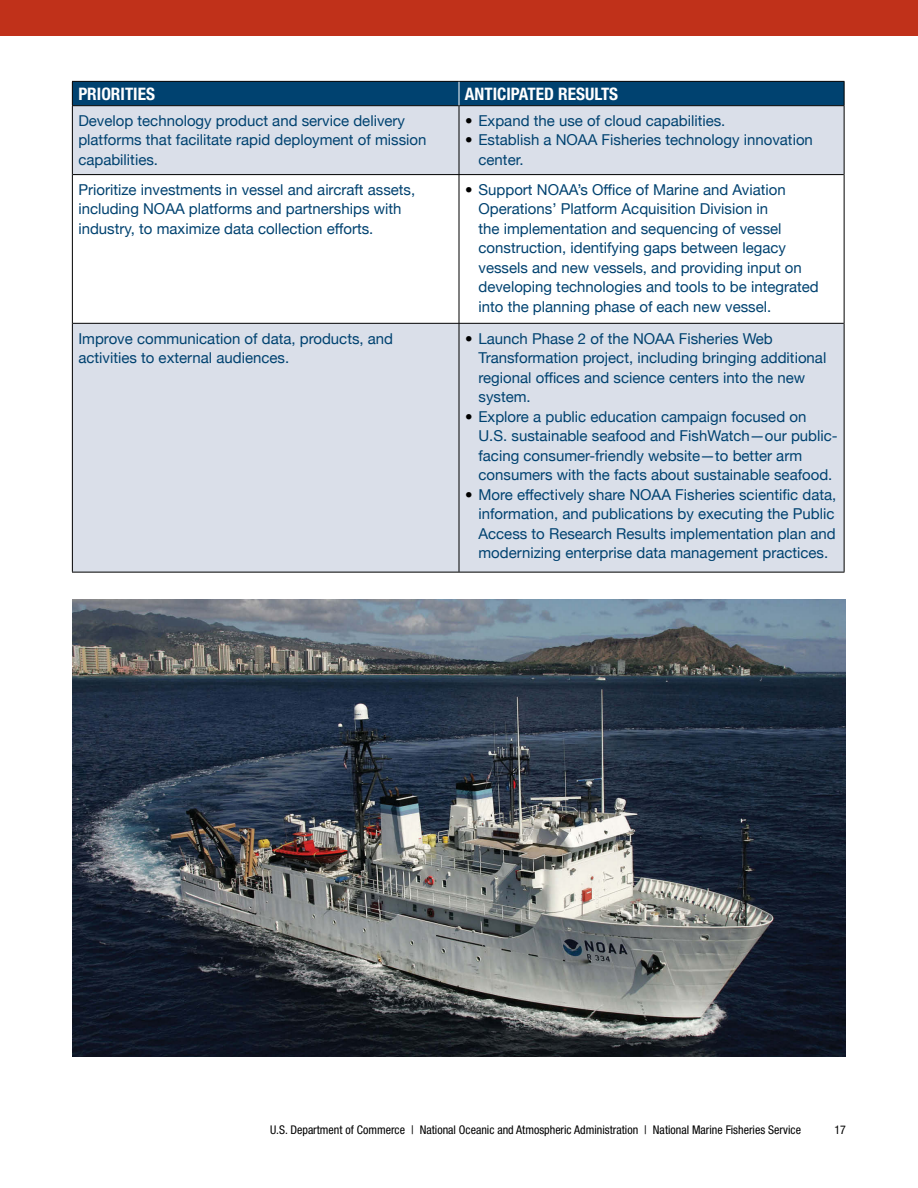
<style>
.page{position:relative;width:918px;height:1188px;background:#fff}
.page>*{position:absolute;margin:0;border:0;box-sizing:border-box;transform-origin:0 0}
.Sidebar_text-Hel_Neu{font:700 condensed 17.25px "Helvetica Neue LT Pro";color:#fff}
.Sidebar_text-Hel_Neu-2{font:15px/19.5px "Helvetica Neue";color:#004270}
.t1{font:condensed 12px "Helvetica Neue LT Std";color:#000}
.s1{color:#000}
</style>
<div class="page">
<img style="left:72px;top:599px;width:774px;height:457px">
<svg style="left:73px;top:106px;width:771px;height:466px;fill:#dadfe9"></svg>
<hr style="left:72px;top:106px;width:1px;height:69px;background:#000">
<hr style="left:844px;top:106px;width:1px;height:69px;background:#000">
<hr style="left:72px;top:175px;width:1px;height:148px;background:#000">
<hr style="left:844px;top:175px;width:1px;height:148px;background:#000">
<hr style="left:72px;top:323px;width:1px;height:249px;background:#000">
<hr style="left:844px;top:323px;width:1px;height:249px;background:#000">
<hr style="left:72px;top:572px;width:387px;height:1px;background:#000">
<hr style="left:459px;top:572px;width:385px;height:1px;background:#000">
<hr style="left:459px;top:106px;width:1px;height:68px;background:#000">
<hr style="left:73px;top:174px;width:386px;height:1px;background:#000">
<hr style="left:459px;top:174px;width:385px;height:1px;background:#000">
<hr style="left:459px;top:175px;width:1px;height:148px;background:#000">
<hr style="left:73px;top:323px;width:386px;height:1px;background:#000">
<hr style="left:459px;top:323px;width:385px;height:1px;background:#000">
<hr style="left:459px;top:324px;width:1px;height:248px;background:#000">
<svg style="left:72px;top:81px;width:773px;height:25px;background:#013e69"></svg>
<div style="left:0;top:0;width:918px;height:36px;background:#c0311a"></div>
<p class="Sidebar_text-Hel_Neu" style="left:78px;top:83px;width:78px">PRIORITIES</p>
<p class="Sidebar_text-Hel_Neu" style="left:465px;top:83px;width:155px">ANTICIPATED RESULTS</p>
<p class="Sidebar_text-Hel_Neu-2" style="left:78px;top:110px;width:350px">Develop technology product and service delivery platforms that facilitate rapid deployment of mission capabilities.</p>
<p class="Sidebar_text-Hel_Neu-2" style="left:465px;top:110px;width:262px"><span class="s1">•</span> Expand the use of cloud capabilities.</p>
<p class="Sidebar_text-Hel_Neu-2" style="left:478px;top:129px;width:336px;text-indent:-14px"><span class="s1">•</span> Establish a NOAA Fisheries technology innovation center.</p>
<p class="Sidebar_text-Hel_Neu-2" style="left:78px;top:179px;width:338px">Prioritize investments in vessel and aircraft assets, including NOAA platforms and partnerships with industry, to maximize data collection efforts.</p>
<p class="Sidebar_text-Hel_Neu-2" style="left:478px;top:179px;width:342px;text-indent:-14px"><span class="s1">•</span> Support NOAA’s Office of Marine and Aviation Operations’ Platform Acquisition Division in<br>the implementation and sequencing of vessel construction, identifying gaps between legacy vessels and new vessels, and providing input on developing technologies and tools to be integrated into the planning phase of each new vessel.</p>
<p class="Sidebar_text-Hel_Neu-2" style="left:78px;top:327px;width:316px">Improve communication of data, products, and activities to external audiences.</p>
<p class="Sidebar_text-Hel_Neu-2" style="left:478px;top:327px;width:349px;text-indent:-14px"><span class="s1">•</span> Launch Phase 2 of the NOAA Fisheries Web Transformation project, including bringing additional regional offices and science centers into the new system.</p>
<p class="Sidebar_text-Hel_Neu-2" style="left:478px;top:405px;width:361px;text-indent:-14px"><span class="s1">•</span> Explore a public education campaign focused on U.S. sustainable seafood and FishWatch—our public&shy;facing consumer-friendly website—to better arm consumers with the facts about sustainable seafood.</p>
<p class="Sidebar_text-Hel_Neu-2" style="left:478px;top:483px;width:359px;text-indent:-14px"><span class="s1">•</span> More effectively share NOAA Fisheries scientific data, information, and publications by executing the Public Access to Research Results implementation plan and modernizing enterprise data management practices.</p>
<p class="t1" style="left:270px;top:1123px;width:532px">U.S. Department of Commerce | National Oceanic and Atmospheric Administration | National Marine Fisheries Service</p>
<p class="t1" style="left:834px;top:1123px;width:13px">17</p>
</div>
